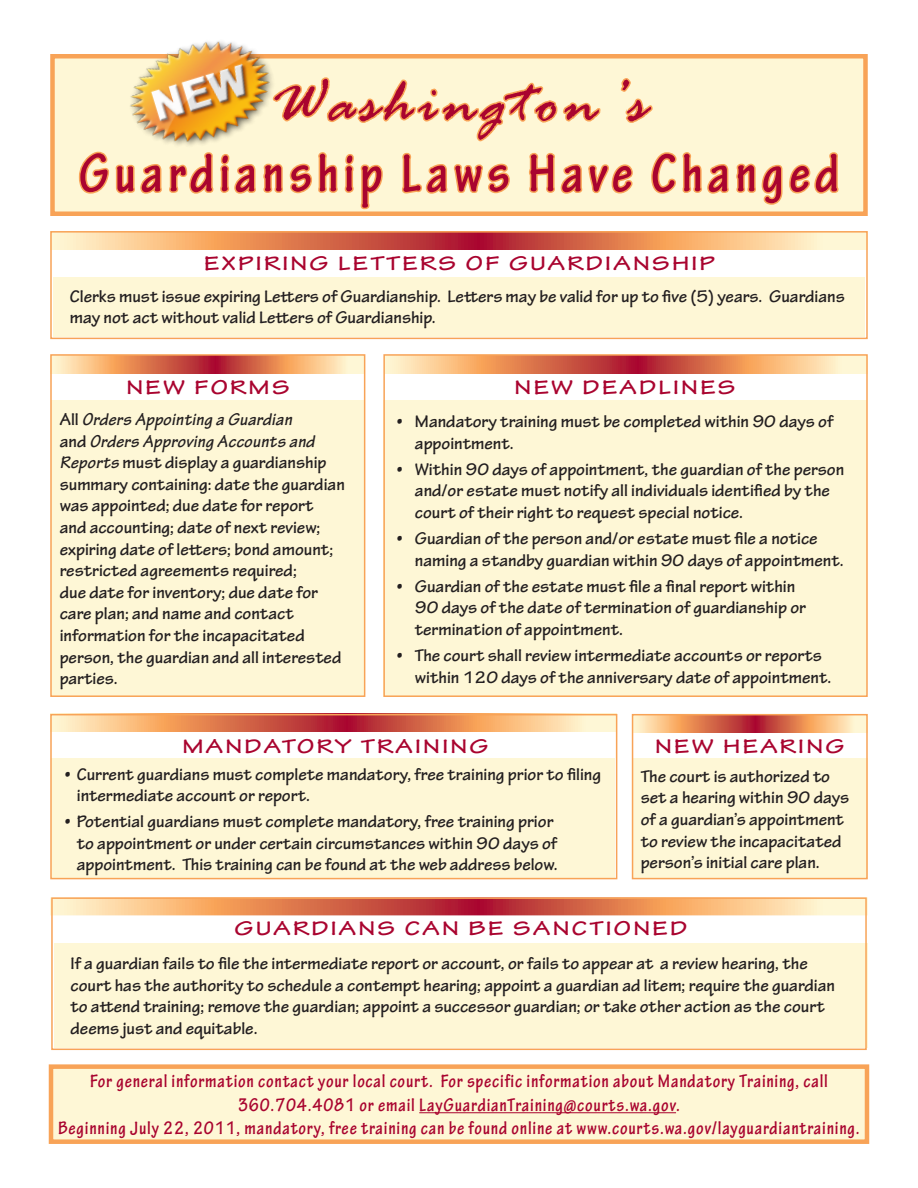
<style>
.page{position:relative;width:918px;height:1188px;background:#fff}
.page>*{position:absolute;margin:0;border:0;box-sizing:border-box;transform-origin:0 0}
.t1{font:italic 64.5px "Rage";letter-spacing:.09em;color:#a9042f}
.t2{font:700 condensed 57px "Tekton Pro";letter-spacing:.09em;color:#a9042f}
.t3{font:700 expanded 21px "Tekton Pro";letter-spacing:.11em;color:#a9042f}
.t4{font:700 condensed 19.5px/23.4px "Tekton Pro";letter-spacing:.04em;color:#a9042f;text-align:center}
.t5{font:700 18px/21.6px "Tekton Pro";color:#231f20}
.s1{font-style:italic}
</style>
<div class="page">
<div style="left:52px;top:56px;width:814px;height:158px;background:#fef7d6"></div>
<svg style="left:78px;top:77px;width:761px;height:133px"></svg>
<div style="left:50px;top:54px;width:818px;height:162px;border:4px solid #f8a357"></div>
<img style="left:111px;top:41px;width:178px;height:127px">
<svg style="left:53px;top:717px;width:561px;height:15px;background:#e38f6b"></svg>
<div style="left:51px;top:758px;width:564px;height:121px;background:#fef7d6"></div>
<div style="left:50px;top:714px;width:567px;height:165px;border:2px solid #f8a357"></div>
<svg style="left:635px;top:717px;width:230px;height:16px;background:#e28e6a"></svg>
<div style="left:632px;top:758px;width:236px;height:121px;background:#fef7d6"></div>
<div style="left:632px;top:714px;width:236px;height:165px;border:2px solid #f8a357"></div>
<svg style="left:53px;top:234px;width:812px;height:15px;background:#e3906b"></svg>
<div style="left:53px;top:277px;width:812px;height:59px;background:#fef7d6"></div>
<div style="left:50px;top:231px;width:818px;height:108px;border:2px solid #f8a357"></div>
<div style="left:383px;top:400px;width:484px;height:297px;background:#fef7d6"></div>
<svg style="left:386px;top:357px;width:479px;height:16px;background:#e38f6b"></svg>
<div style="left:383px;top:354px;width:485px;height:343px;border:2px solid #f8a357"></div>
<svg style="left:53px;top:357px;width:309px;height:16px;background:#e28f6a"></svg>
<div style="left:51px;top:400px;width:313px;height:297px;background:#fef7d6"></div>
<div style="left:50px;top:354px;width:315px;height:343px;border:2px solid #f8a357"></div>
<svg style="left:54px;top:900px;width:810px;height:12px;background:#e38f6b"></svg>
<div style="left:54px;top:943px;width:814px;height:105px;background:#fef7d6"></div>
<div style="left:51px;top:897px;width:816px;height:153px;border:2px solid #f8a357"></div>
<div style="left:51px;top:1067px;width:816px;height:75px;background:#fef7d6"></div>
<hr style="left:419px;top:1112px;width:257px;height:1px;background:#a9042f">
<div style="left:49px;top:1064px;width:820px;height:80px;border:4px solid #f8a357"></div>
<p class="t1" style="left:271px;top:68px;width:377px">Washington’s</p>
<p class="t2" style="left:79px;top:140px;width:762px">Guardianship Laws Have Changed</p>
<p class="t3" style="left:204px;top:251px;width:512px">EXPIRING LETTERS OF GUARDIANSHIP</p>
<p class="t5" style="left:70px;top:286px;width:777px">Clerks must issue expiring Letters of Guardianship. Letters may be valid for up to five (5) years. Guardians may not act without valid Letters of Guardianship.</p>
<p class="t3" style="left:126px;top:375px;width:165px">NEW FORMS</p>
<p class="t3" style="left:515px;top:375px;width:222px">NEW DEADLINES</p>
<p class="t5" style="left:60px;top:409px;width:287px">All <span class="s1">Orders Appointing a Guardian<br></span>and <span class="s1">Orders Approving Accounts and Reports</span> must display a guardianship summary containing: date the guardian was appointed; due date for report<br>and accounting; date of next review; expiring date of letters; bond amount; restricted agreements required;<br>due date for inventory; due date for care plan; and name and contact information for the incapacitated person, the guardian and all interested parties.</p>
<p class="t5" style="left:415px;top:411px;width:420px;text-indent:-18px">• Mandatory training must be completed within 90 days of appointment.</p>
<p class="t5" style="left:415px;top:459px;width:431px;text-indent:-18px">• Within 90 days of appointment, the guardian of the person and/or estate must notify all individuals identified by the court of their right to request special notice.</p>
<p class="t5" style="left:415px;top:528px;width:431px;text-indent:-18px">• Guardian of the person and/or estate must file a notice naming a standby guardian within 90 days of appointment.</p>
<p class="t5" style="left:415px;top:576px;width:393px;text-indent:-18px">• Guardian of the estate must file a final report within<br>90 days of the date of termination of guardianship or termination of appointment.</p>
<p class="t5" style="left:415px;top:645px;width:418px;text-indent:-18px">• The court shall review intermediate accounts or reports within 120 days of the anniversary date of appointment.</p>
<p class="t3" style="left:182px;top:733px;width:307px">MANDATORY TRAINING</p>
<p class="t5" style="left:77px;top:763px;width:526px;text-indent:-12px">• Current guardians must complete mandatory, free training prior to filing intermediate account or report.</p>
<p class="t5" style="left:77px;top:811px;width:483px;text-indent:-12px">• Potential guardians must complete mandatory, free training prior to appointment or under certain circumstances within 90 days of appointment. This training can be found at the web address below.</p>
<p class="t3" style="left:655px;top:733px;width:191px">NEW HEARING</p>
<p class="t5" style="left:641px;top:766px;width:210px">The court is authorized to set a hearing within 90 days of a guardian’s appointment to review the incapacitated person’s initial care plan.</p>
<p class="t3" style="left:235px;top:916px;width:454px">GUARDIANS CAN BE SANCTIONED</p>
<p class="t5" style="left:71px;top:953px;width:766px">If a guardian fails to file the intermediate report or account, or fails to appear at a review hearing, the court has the authority to schedule a contempt hearing; appoint a guardian ad litem; require the guardian to attend training; remove the guardian; appoint a successor guardian; or take other action as the court deems just and equitable.</p>
<p class="t4" style="left:90px;top:1070px;width:739px">For general information contact your local court. For specific information about Mandatory Training, call<br>360.704.4081 or email LayGuardianTraining@courts.wa.gov.</p>
<p class="t4" style="left:58px;top:1117px;width:803px">Beginning July 22, 2011, mandatory, free training can be found online at www.courts.wa.gov/layguardiantraining.</p>
</div>
